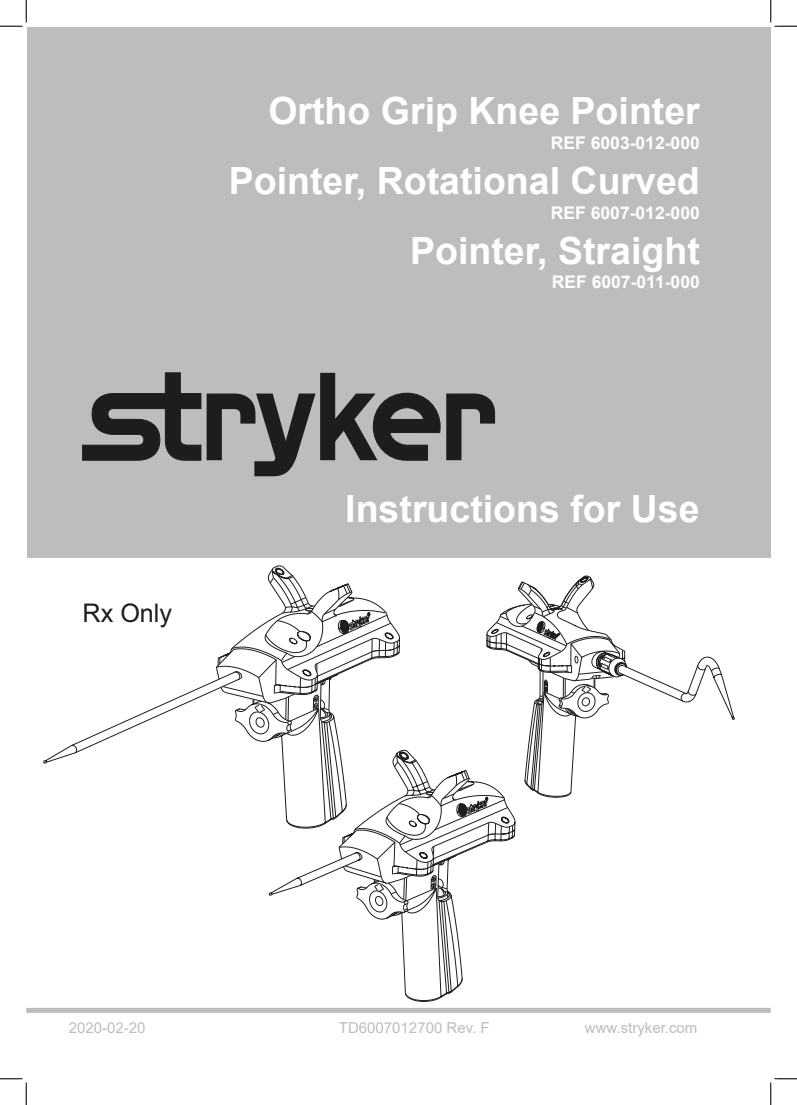
<style>
.page{position:relative;width:797px;height:1105px;background:#fff}
.page>*{position:absolute;margin:0;border:0;box-sizing:border-box;transform-origin:0 0}
.t1{font:700 37.5px "Arial";color:#fff}
.t2{font:25.62px "Arial";color:#1d1d1b}
.t3{font:700 17.5px "Arial";color:#fff}
.t4{font:15px "Arial";color:#bdbdbc}
</style>
<div class="page">
<div style="left:27px;top:27px;width:743px;height:530px;background:#bdbdbc"></div>
<div style="left:26px;top:1008px;width:744px;height:5px;background:#bdbdbc"></div>
<svg style="left:82px;top:372px;width:119px;height:89px"></svg>
<svg style="left:207px;top:373px;width:288px;height:103px"></svg>
<svg style="left:356px;top:896px;width:107px;height:106px"></svg>
<svg style="left:719px;top:667px;width:16px;height:53px"></svg>
<svg style="left:70px;top:565px;width:649px;height:331px"></svg>
<svg style="left:0;top:0;width:27px;height:27px"></svg>
<svg style="left:0;top:1078px;width:27px;height:27px"></svg>
<svg style="left:770px;top:0;width:27px;height:27px"></svg>
<svg style="left:770px;top:1078px;width:27px;height:27px"></svg>
<p class="t1" style="left:268px;top:85px;width:433px">Ortho Grip Knee Pointer</p>
<p class="t3" style="left:551px;top:130px;width:150px">REF 6003-012-000</p>
<p class="t1" style="left:229px;top:154px;width:472px">Pointer, Rotational Curved</p>
<p class="t3" style="left:551px;top:200px;width:150px">REF 6007-012-000</p>
<p class="t1" style="left:410px;top:224px;width:291px">Pointer, Straight</p>
<p class="t3" style="left:552px;top:270px;width:149px">REF 6007-011-000</p>
<p class="t2" style="left:83px;top:596px;width:91px">Rx Only</p>
<p class="t1" style="left:345px;top:483px;width:356px">Instructions for Use</p>
<p class="t4" style="left:69px;top:1017px;width:78px">2020-02-20</p>
<p class="t4" style="left:339px;top:1017px;width:152px">TD6007012700 Rev. F</p>
<p class="t4" style="left:585px;top:1017px;width:114px">www.stryker.com</p>
</div>
